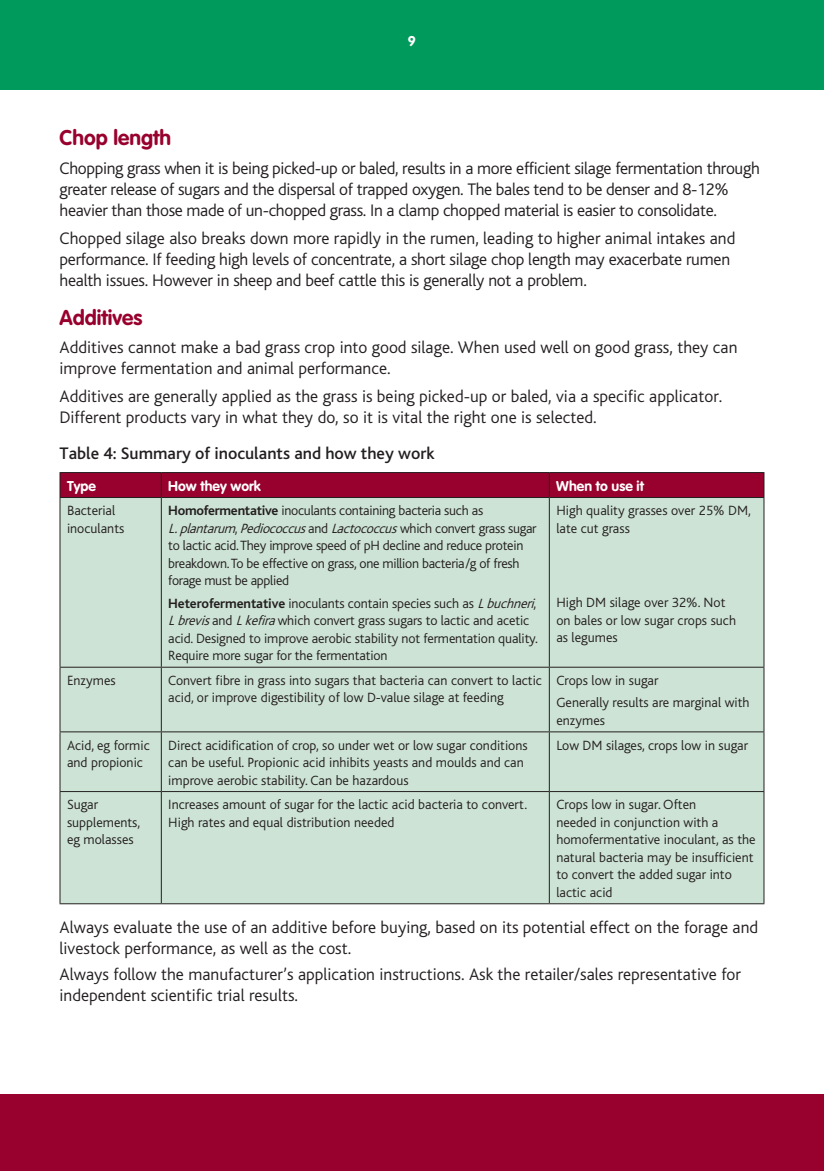
<style>
.page{position:relative;width:824px;height:1171px;background:#fff}
.page>*{position:absolute;margin:0;border:0;box-sizing:border-box;transform-origin:0 0}
.t1{font:700 21px "VAG Rounded";color:#98012d}
.t2{font:300 17.5px/21px "Bliss";color:#231f20}
.t3{font:300 17.5px/21px "Bliss";letter-spacing:-.02em;color:#231f20}
.t4{font:500 17.5px "Bliss";color:#231f20}
.t5{font:300 14px/17.5px "Bliss";color:#231f20}
.t6{font:300 14px/17.5px "Bliss";letter-spacing:-.02em;color:#231f20}
.t7{font:700 14px "VAG Rounded";color:#fff}
.s1{font-weight:700}
.s2{font-style:italic}
</style>
<div class="page">
<div style="left:0;top:1094px;width:823px;height:77px;background:#98012d"></div>
<div style="left:0;top:0;width:823px;height:89px;background:#009b5c"></div>
<div style="left:61px;top:498px;width:702px;height:405px;background:#cde3d5"></div>
<div style="left:60px;top:472px;width:704px;height:25px;background:#98012d"></div>
<hr style="left:60px;top:497px;width:101px;height:1px;background:#231f20">
<hr style="left:60px;top:498px;width:1px;height:169px;background:#231f20">
<hr style="left:161px;top:497px;width:388px;height:1px;background:#231f20">
<hr style="left:161px;top:498px;width:1px;height:169px;background:#231f20">
<hr style="left:549px;top:497px;width:215px;height:1px;background:#231f20">
<hr style="left:549px;top:498px;width:1px;height:169px;background:#231f20">
<hr style="left:763px;top:498px;width:1px;height:169px;background:#231f20">
<hr style="left:60px;top:667px;width:101px;height:1px;background:#231f20">
<hr style="left:60px;top:667px;width:1px;height:64px;background:#231f20">
<hr style="left:161px;top:667px;width:388px;height:1px;background:#231f20">
<hr style="left:161px;top:667px;width:1px;height:64px;background:#231f20">
<hr style="left:549px;top:667px;width:215px;height:1px;background:#231f20">
<hr style="left:549px;top:667px;width:1px;height:64px;background:#231f20">
<hr style="left:763px;top:667px;width:1px;height:64px;background:#231f20">
<hr style="left:60px;top:731px;width:101px;height:1px;background:#231f20">
<hr style="left:60px;top:732px;width:1px;height:59px;background:#231f20">
<hr style="left:161px;top:731px;width:388px;height:1px;background:#231f20">
<hr style="left:161px;top:732px;width:1px;height:59px;background:#231f20">
<hr style="left:549px;top:731px;width:215px;height:1px;background:#231f20">
<hr style="left:549px;top:732px;width:1px;height:59px;background:#231f20">
<hr style="left:763px;top:732px;width:1px;height:59px;background:#231f20">
<hr style="left:60px;top:791px;width:101px;height:1px;background:#231f20">
<hr style="left:60px;top:792px;width:1px;height:111px;background:#231f20">
<hr style="left:161px;top:791px;width:388px;height:1px;background:#231f20">
<hr style="left:161px;top:792px;width:1px;height:111px;background:#231f20">
<hr style="left:549px;top:791px;width:215px;height:1px;background:#231f20">
<hr style="left:549px;top:792px;width:1px;height:111px;background:#231f20">
<hr style="left:763px;top:792px;width:1px;height:111px;background:#231f20">
<hr style="left:60px;top:903px;width:101px;height:1px;background:#231f20">
<hr style="left:161px;top:903px;width:388px;height:1px;background:#231f20">
<hr style="left:549px;top:903px;width:215px;height:1px;background:#231f20">
<p class="t7" style="left:408px;top:33px;width:10px">9</p>
<h1 class="t1" style="left:60px;top:126px;width:113px">Chop length</h1>
<p class="t3" style="left:60px;top:158px;width:701px">Chopping grass when it is being picked-up or baled, results in a more efficient silage fermentation through greater release of sugars and the dispersal of trapped oxygen. The bales tend to be denser and 8-12% heavier than those made of un-chopped grass. In a clamp chopped material is easier to consolidate.</p>
<p class="t2" style="left:60px;top:228px;width:677px">Chopped silage also breaks down more rapidly in the rumen, leading to higher animal intakes and performance. If feeding high levels of concentrate, a short silage chop length may exacerbate rumen health issues. However in sheep and beef cattle this is generally not a problem.</p>
<h1 class="t1" style="left:60px;top:305px;width:84px">Additives</h1>
<p class="t2" style="left:60px;top:337px;width:679px">Additives cannot make a bad grass crop into good silage. When used well on good grass, they can improve fermentation and animal performance.</p>
<p class="t2" style="left:60px;top:386px;width:664px">Additives are generally applied as the grass is being picked-up or baled, via a specific applicator.<br>Different products vary in what they do, so it is vital the right one is selected.</p>
<p class="t4" style="left:60px;top:444px;width:376px">Table 4: Summary of inoculants and how they work</p>
<p class="t7" style="left:67px;top:477px;width:31px">Type</p>
<p class="t7" style="left:168px;top:477px;width:94px">How they work</p>
<p class="t7" style="left:556px;top:477px;width:89px">When to use it</p>
<p class="t5" style="left:67px;top:502px;width:59px">Bacterial inoculants</p>
<p class="t6" style="left:168px;top:502px;width:370px"><span class="s1">Homofermentative</span> inoculants containing bacteria such as <span class="s2">L.plantarum</span>, <span class="s2">Pediococcus</span>a n d <span class="s2">Lactococcus</span>w h i c h c o n v e r t g r a s s s u g a r to lactic acid. They improve speed of pH decline and reduce protein breakdown. To be effective on grass, one million bacteria/g of fresh forage must be applied</p>
<p class="t5" style="left:168px;top:594px;width:371px"><span class="s1">Heterofermentative</span> inoculants contain species such as <span class="s2">Lbuchneri</span>, <span class="s2">Lbrevis</span>and <span class="s2">Lkefira</span>which convert grass sugars to lactic and acetic acid. Designed to improve aerobic stability not fermentation quality.<br>Require more sugar for the fermentation</p>
<p class="t5" style="left:556px;top:502px;width:196px">High quality grasses over 25% DM, late cut grass</p>
<p class="t5" style="left:556px;top:594px;width:181px">High DM silage over 32%. Not on bales or low sugar crops such as legumes</p>
<p class="t5" style="left:67px;top:672px;width:50px">Enzymes</p>
<p class="t5" style="left:168px;top:672px;width:375px">Convert fibre in grass into sugars that bacteria can convert to lactic acid, or improve digestibility of low D-value silage at feeding</p>
<p class="t5" style="left:556px;top:669px;width:195px;line-height:22.4px">Crops low in sugar<br>Generally results are marginal with</p>
<p class="t5" style="left:556px;top:712px;width:50px">enzymes</p>
<p class="t5" style="left:67px;top:736px;width:84px">Acid, eg formic and propionic</p>
<p class="t5" style="left:168px;top:736px;width:361px">Direct acidification of crop, so under wet or low sugar conditions can be useful. Propionic acid inhibits yeasts and moulds and can improve aerobic stability. Can be hazardous</p>
<p class="t5" style="left:556px;top:736px;width:193px">Low DM silages, crops low in sugar</p>
<p class="t5" style="left:67px;top:796px;width:75px">Sugar supplements, eg molasses</p>
<p class="t5" style="left:168px;top:796px;width:360px">Increases amount of sugar for the lactic acid bacteria to convert.<br>High rates and equal distribution needed</p>
<p class="t5" style="left:556px;top:796px;width:201px">Crops low in sugar. Often<br>needed in conjunction with a homofermentative inoculant, as the natural bacteria may be insufficient to convert the added sugar into lactic acid</p>
<p class="t2" style="left:60px;top:917px;width:700px">Always evaluate the use of an additive before buying, based on its potential effect on the forage and livestock performance, as well as the cost.</p>
<p class="t2" style="left:60px;top:964px;width:682px">Always follow the manufacturer’s application instructions. Ask the retailer/sales representative for independent scientific trial results.</p>
</div>
